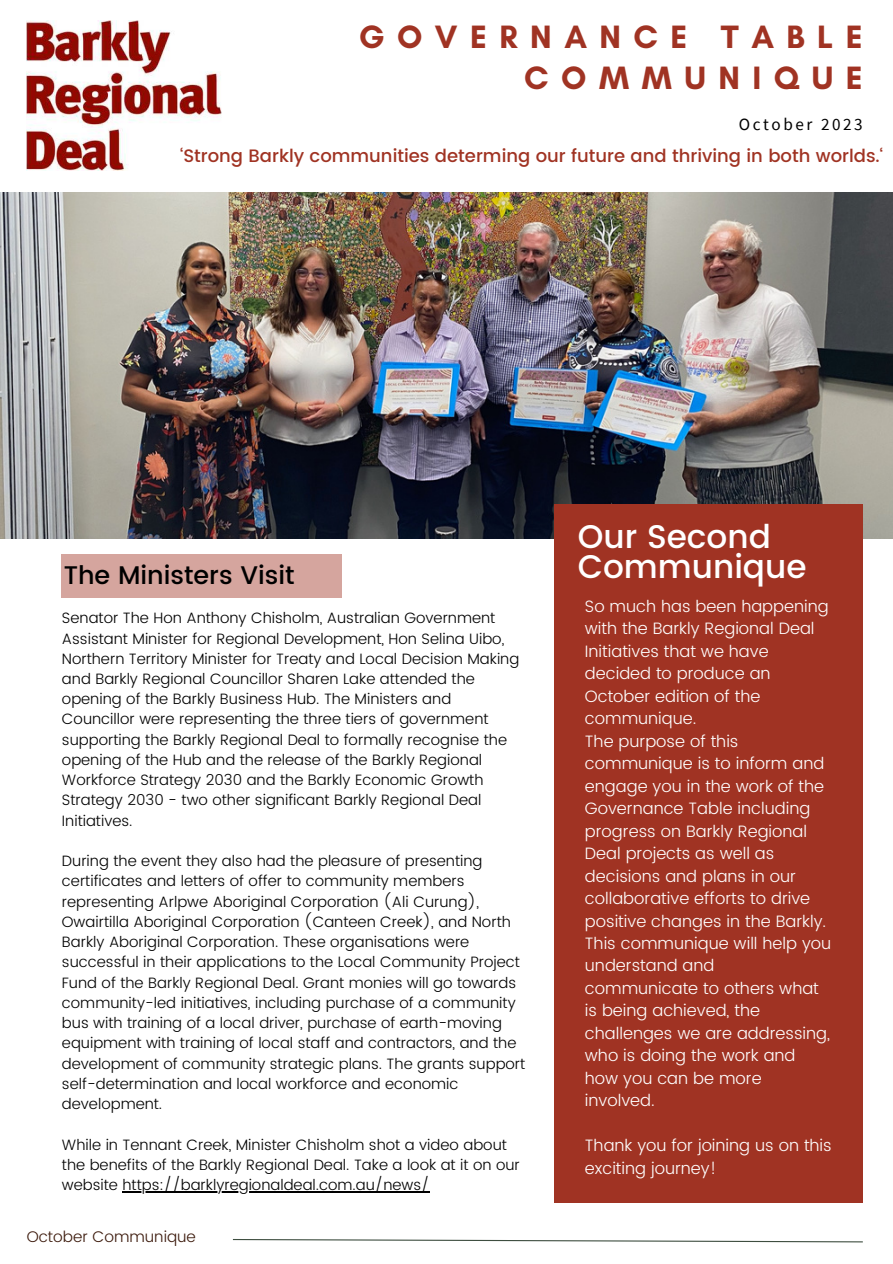
<style>
.page{position:relative;width:893px;height:1264px;background:#fff}
.page>*{position:absolute;margin:0;border:0;box-sizing:border-box;transform-origin:0 0}
.t1{font:700 32.85px/40.5px "Glacial Indifference";letter-spacing:.38em;color:#a03323;text-align:right}
.t2{font:500 32.7px/30.3px "Poppins";color:#fff}
.t3{font:500 25.5px "Poppins";color:#000}
.t4{font:500 18px "Poppins";color:#a03323}
.t5{font:17.1px "Source Sans Pro";letter-spacing:.15em;color:#000}
.t6{font:300 16.5px/22.5px "Poppins";color:#fff}
.t7{font:300 15.45px "Poppins";color:#3c1a0c}
.t8{font:300 15px/20.2px "Poppins";color:#000}
</style>
<div class="page">
<img style="left:0;top:193px;width:892px;height:345px">
<div style="left:554px;top:504px;width:308px;height:698px;background:#a03323"></div>
<svg style="left:232px;top:1239px;width:631px;height:3px"></svg>
<img style="left:27px;top:21px;width:194px;height:149px">
<div style="left:62px;top:554px;width:280px;height:43px;background:#d5a59e"></div>
<hr style="left:122px;top:1191px;width:307px;height:1px;background:#000">
<h1 class="t1" style="left:359px;top:16px;width:505px">GOVERNANCE TABLE<br>COMMUNIQUE</h1>
<p class="t5" style="left:739px;top:113px;width:125px">October 2023</p>
<p class="t4" style="left:180px;top:143px;width:704px">‘Strong Barkly communities determing our future and thriving in both worlds.‘</p>
<h3 class="t3" style="left:64px;top:556px;width:232px">The Ministers Visit</h3>
<p class="t8" style="left:62px;top:608px;width:459px">Senator The Hon Anthony Chisholm, Australian Government Assistant Minister for Regional Development, Hon Selina Uibo, Northern Territory Minister for Treaty and Local Decision Making and Barkly Regional Councillor Sharen Lake attended the opening of the Barkly Business Hub. The Ministers and Councillor were representing the three tiers of government supporting the Barkly Regional Deal to formally recognise the opening of the Hub and the release of the Barkly Regional Workforce Strategy 2030 and the Barkly Economic Growth Strategy 2030 - two other significant Barkly Regional Deal Initiatives.</p>
<p class="t8" style="left:62px;top:851px;width:465px">During the event they also had the pleasure of presenting certificates and letters of offer to community members representing Arlpwe Aboriginal Corporation (Ali Curung), Owairtilla Aboriginal Corporation (Canteen Creek), and North Barkly Aboriginal Corporation. These organisations were successful in their applications to the Local Community Project Fund of the Barkly Regional Deal. Grant monies will go towards community-led initiatives, including purchase of a community bus with training of a local driver, purchase of earth-moving equipment with training of local staff and contractors, and the development of community strategic plans. The grants support self-determination and local workforce and economic development.</p>
<p class="t8" style="left:62px;top:1134px;width:459px">While in Tennant Creek, Minister Chisholm shot a video about the benefits of the Barkly Regional Deal. Take a look at it on our website https://barklyregionaldeal.com.au/news/</p>
<p class="t7" style="left:27px;top:1225px;width:171px">October Communique</p>
<h2 class="t2" style="left:577px;top:522px;width:230px">Our Second<br>Communique</h2>
<p class="t6" style="left:585px;top:595px;width:248px">So much has been happening with the Barkly Regional Deal<br>Initiatives that we have decided to produce an<br>October edition of the communique.<br>The purpose of this communique is to inform and engage you in the work of the<br>Governance Table including progress on Barkly Regional<br>Deal projects as well as decisions and plans in our collaborative efforts to drive positive changes in the Barkly.<br>This communique will help you understand and communicate to others what is being achieved, the challenges we are addressing, who is doing the work and how you can be more involved.</p>
<p class="t6" style="left:585px;top:1134px;width:248px">Thank you for joining us on this exciting journey!</p>
</div>
